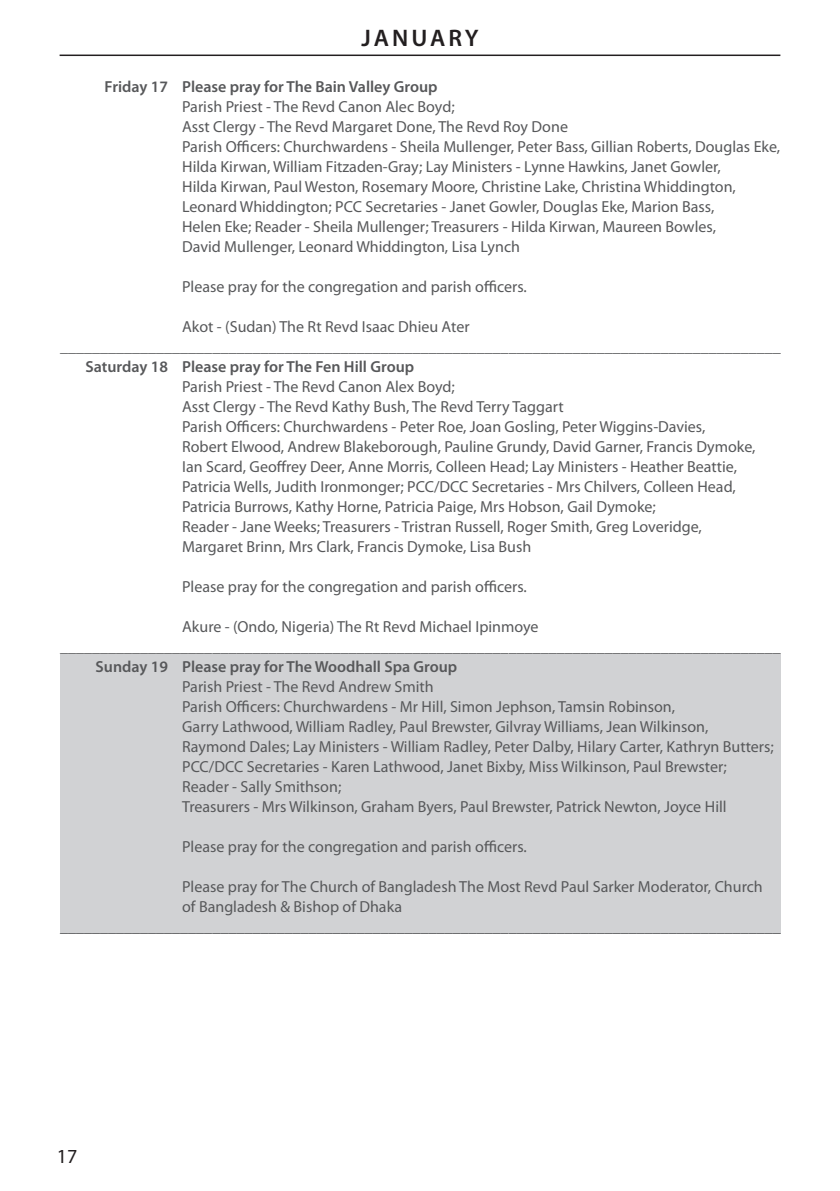
<style>
.page{position:relative;width:840px;height:1191px;background:#fff}
.page>*{position:absolute;margin:0;border:0;box-sizing:border-box;transform-origin:0 0}
.t1{font:600 24px "Myriad Pro";color:#231f20}
.t2{font:20px "Myriad Pro";color:#231f20}
.t3{font:16px/20px "Myriad Pro";color:#57585a}
.t4{font:600 16px "Myriad Pro";color:#57585a}
</style>
<div class="page">
<hr style="left:60px;top:55px;width:720px;height:1px;background:#231f20">
<div style="left:60px;top:654px;width:720px;height:279px;background:#d1d2d4"></div>
<h1 class="t1" style="left:361px;top:23px;width:18px">janua</h1>
<h1 class="t1" style="left:448px;top:23px;width:30px">ry</h1>
<p class="t4" style="left:182px;top:76px;width:257px">Please pray for The Bain Valley Group</p>
<p class="t3" style="left:182px;top:96px;width:599px">Parish Priest - The Revd Canon Alec Boyd;<br>Asst Clergy - The Revd Margaret Done, The Revd Roy Done<br>Parish Officers: Churchwardens - Sheila Mullenger, Peter Bass, Gillian Roberts, Douglas Eke, Hilda Kirwan, William Fitzaden-Gray; Lay Ministers - Lynne Hawkins, Janet Gowler,<br>Hilda Kirwan, Paul Weston, Rosemary Moore, Christine Lake, Christina Whiddington, Leonard Whiddington; PCC Secretaries - Janet Gowler, Douglas Eke, Marion Bass,<br>Helen Eke; Reader - Sheila Mullenger; Treasurers - Hilda Kirwan, Maureen Bowles,<br>David Mullenger, Leonard Whiddington, Lisa Lynch</p>
<p class="t3" style="left:182px;top:276px;width:346px">Please pray for the congregation and parish officers.</p>
<p class="t3" style="left:60px;top:316px;width:721px;text-indent:122px">Akot - (Sudan) The Rt Revd Isaac Dhieu Ater __________________________________________________________________________________________</p>
<p class="t4" style="left:182px;top:356px;width:233px">Please pray for The Fen Hill Group</p>
<p class="t3" style="left:182px;top:376px;width:574px">Parish Priest - The Revd Canon Alex Boyd;<br>Asst Clergy - The Revd Kathy Bush, The Revd Terry Taggart<br>Parish Officers: Churchwardens - Peter Roe, Joan Gosling, Peter Wiggins-Davies,<br>Robert Elwood, Andrew Blakeborough, Pauline Grundy, David Garner, Francis Dymoke, Ian Scard, Geoffrey Deer, Anne Morris, Colleen Head; Lay Ministers - Heather Beattie, Patricia Wells, Judith Ironmonger; PCC/DCC Secretaries - Mrs Chilvers, Colleen Head, Patricia Burrows, Kathy Horne, Patricia Paige, Mrs Hobson, Gail Dymoke;<br>Reader - Jane Weeks; Treasurers - Tristran Russell, Roger Smith, Greg Loveridge, Margaret Brinn, Mrs Clark, Francis Dymoke, Lisa Bush</p>
<p class="t3" style="left:182px;top:576px;width:346px">Please pray for the congregation and parish officers.</p>
<p class="t3" style="left:60px;top:616px;width:721px;text-indent:122px">Akure - (Ondo, Nigeria) The Rt Revd Michael Ipinmoye __________________________________________________________________________________________</p>
<p class="t4" style="left:182px;top:656px;width:276px">Please pray for The Woodhall Spa Group</p>
<p class="t3" style="left:182px;top:676px;width:592px">Parish Priest - The Revd Andrew Smith<br>Parish Officers: Churchwardens - Mr Hill, Simon Jephson, Tamsin Robinson,<br>Garry Lathwood, William Radley, Paul Brewster, Gilvray Williams, Jean Wilkinson, Raymond Dales; Lay Ministers - William Radley, Peter Dalby, Hilary Carter, Kathryn Butters; PCC/DCC Secretaries - Karen Lathwood, Janet Bixby, Miss Wilkinson, Paul Brewster; Reader - Sally Smithson;<br>Treasurers - Mrs Wilkinson, Graham Byers, Paul Brewster, Patrick Newton, Joyce Hill</p>
<p class="t3" style="left:182px;top:836px;width:346px">Please pray for the congregation and parish officers.</p>
<p class="t3" style="left:182px;top:876px;width:581px">Please pray for The Church of Bangladesh The Most Revd Paul Sarker Moderator, Church</p>
<p class="t3" style="left:182px;top:896px;width:221px">of Bangladesh &amp; Bishop of Dhaka</p>
<p class="t3" style="left:60px;top:916px;width:721px">__________________________________________________________________________________________</p>
<p class="t4" style="left:104px;top:76px;width:65px">Friday 17</p>
<p class="t4" style="left:85px;top:356px;width:84px">Saturday 18</p>
<p class="t4" style="left:96px;top:656px;width:74px">Sunday 19</p>
<p class="t2" style="left:57px;top:1143px;width:22px">17</p>
</div>
